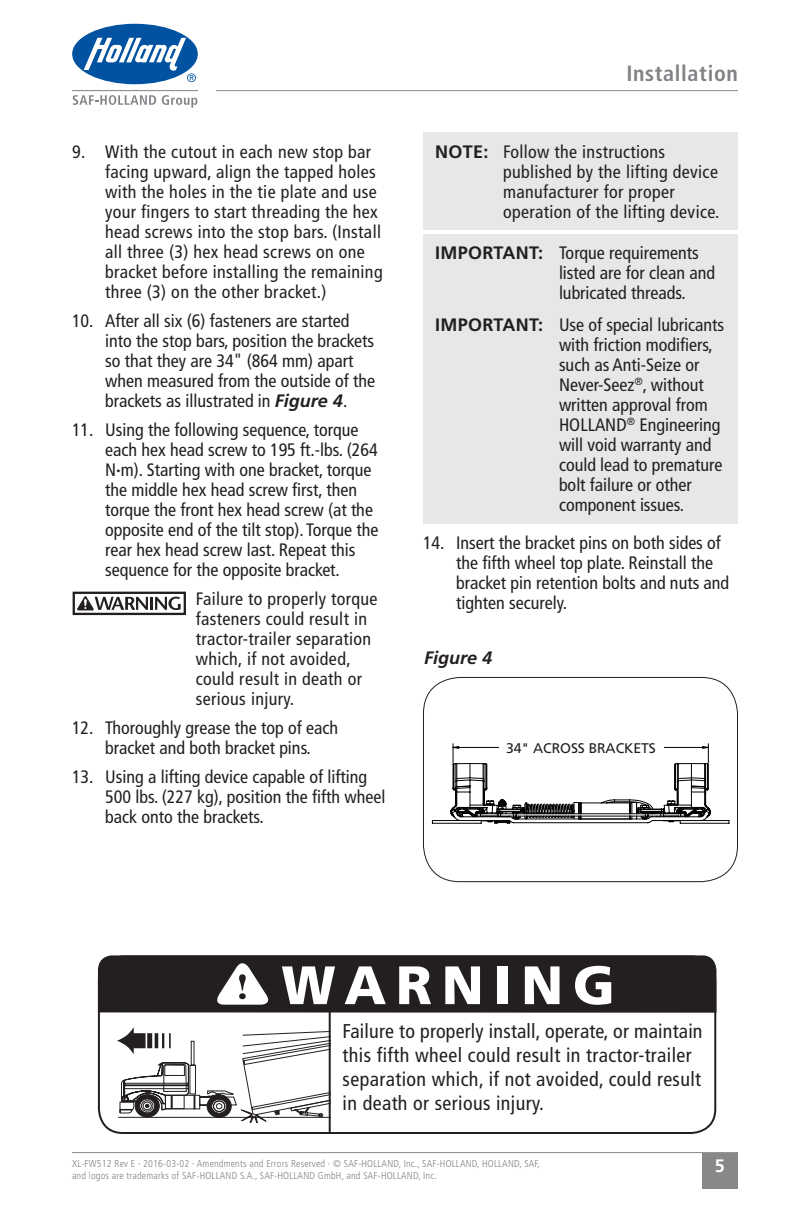
<style>
.page{position:relative;width:792px;height:1224px;background:#fff}
.page>*{position:absolute;margin:0;border:0;box-sizing:border-box;transform-origin:0 0}
.t1{font:900 54px "Frutiger LT Std";letter-spacing:.18em;color:#fff}
._7a_Primary_Page_Tit{font:700 condensed 22px "Frutiger LT Std";letter-spacing:.03em;color:#808285}
.t2{font:condensed 20px/24px "Frutiger LT Std";letter-spacing:.02em;color:#231f20}
._13_Numbered_Text{font:condensed 18px/20px "Frutiger LT Std";color:#231f20}
._13_Numbered_Text-2{font:condensed 18px/20px "Frutiger LT Std";letter-spacing:.02em;color:#231f20}
._12_Important_Copy{font:condensed 18px/20px "Frutiger LT Std";color:#231f20}
._11_Notes_Copy{font:condensed 18px/20px "Frutiger LT Std";letter-spacing:.02em;color:#231f20}
.t3{font:italic 700 18px "Frutiger LT Std";color:#231f20}
._2_Page_Number{font:700 18px "Frutiger LT Std";color:#fff}
._16_Graphic_Callouts{font:14px "Frutiger LT Std";letter-spacing:-.005em;color:#231f20}
.t4{font:300 condensed 10px/12px "Frutiger LT Std";letter-spacing:.02em;color:#808285}
.s1{font-weight:700;font-style:italic;font-stretch:normal}
.s2{font-weight:700}
.s3{font-weight:700;font-stretch:normal}
</style>
<div class="page">
<div style="left:72px;top:24px;width:126px;height:60px;background:#0152a1;border-radius:50%"></div>
<svg style="left:84px;top:38px;width:112px;height:44px"></svg>
<svg style="left:73px;top:95px;width:83px;height:10px"></svg>
<svg style="left:162px;top:95px;width:35px;height:13px"></svg>
<hr style="left:72px;top:90px;width:126px;height:1px;background:#808285">
<hr style="left:216px;top:90px;width:522px;height:1px;background:#878888">
<hr style="left:72px;top:1152px;width:666px;height:1px;background:#878888">
<div style="left:702px;top:1153px;width:36px;height:36px;background:#878888"></div>
<div style="left:423px;top:132px;width:315px;height:98px;background:#e6e7e9"></div>
<div style="left:423px;top:235px;width:315px;height:289px;background:#e6e7e9"></div>
<svg style="left:432px;top:743px;width:298px;height:81px"></svg>
<div style="left:423px;top:677px;width:315px;height:205px;border:1px solid #231f20;border-radius:36px"></div>
<div style="left:499px;top:740px;width:164px;height:15px;background:#fff"></div>
<div style="left:73px;top:592px;width:113px;height:23px;border:2px solid #231f20"></div>
<svg style="left:77px;top:596px;width:104px;height:14px"></svg>
<div style="left:98px;top:955px;width:618px;height:179px;border:2px solid #231f20;border-radius:24px"></div>
<hr style="left:329px;top:1011px;width:2px;height:122px;background:#231f20">
<svg style="left:98px;top:955px;width:618px;height:58px;background:#2d292a"></svg>
<svg style="left:117px;top:1027px;width:212px;height:96px"></svg>
<div style="left:141px;top:1100px;width:12px;height:11px;border:1px solid #231f20;border-radius:50%"></div>
<p class="_13_Numbered_Text-2" style="left:105px;top:141px;width:279px;text-indent:-33px">9. With the cutout in each new stop bar facing upward, align the tapped holes with the holes in the tie plate and use your fingers to start threading the hex head screws into the stop bars. (Install all three (3) hex head screws on one bracket before installing the remaining three (3) on the other bracket.)</p>
<p class="_13_Numbered_Text" style="left:105px;top:310px;width:271px;text-indent:-33px">10. After all six (6) fasteners are started into the stop bars, position the brackets so that they are 34" (864 mm) apart when measured from the outside of the brackets as illustrated in <span class="s1">Figure 4</span>.</p>
<p class="_13_Numbered_Text" style="left:105px;top:419px;width:275px;text-indent:-33px">11. Using the following sequence, torque each hex head screw to 195 ft.-lbs. (264<br>N<span class="s2">·</span>m). Starting with one bracket, torque the middle hex head screw first, then torque the front hex head screw (at the opposite end of the tilt stop). Torque the rear hex head screw last. Repeat this sequence for the opposite bracket.</p>
<p class="_13_Numbered_Text-2" style="left:196px;top:588px;width:183px">Failure to properly torque fasteners could result in tractor-trailer separation which, if not avoided, could result in death or serious injury.</p>
<p class="_13_Numbered_Text" style="left:72px;top:717px;width:268px;text-align:center">12. Thoroughly grease the top of each bracket and both bracket pins.</p>
<p class="_13_Numbered_Text" style="left:105px;top:766px;width:282px;text-indent:-33px">13. Using a lifting device capable of lifting<br>500 lbs. (227 kg), position the fifth wheel back onto the brackets.</p>
<p class="_7a_Primary_Page_Tit" style="left:626px;top:61px;width:113px">Installation</p>
<p class="_11_Notes_Copy" style="left:503px;top:141px;width:218px;text-indent:-68px"><span class="s3">NOTE:</span> Follow the instructions published by the lifting device manufacturer for proper operation of the lifting device.</p>
<p class="_12_Important_Copy" style="left:559px;top:243px;width:158px;text-indent:-124px"><span class="s3">IMPORTANT:</span> Torque requirements listed are for clean and lubricated threads.</p>
<p class="_12_Important_Copy" style="left:559px;top:315px;width:167px;text-indent:-124px"><span class="s3">IMPORTANT:</span> Use of special lubricants with friction modifiers, such as Anti-Seize or<br>Never-Seez<sup>®</sup>, without written approval from<br>HOLLAND<sup>®</sup> Engineering will void warranty and could lead to premature bolt failure or other component issues.</p>
<p class="_13_Numbered_Text" style="left:456px;top:533px;width:275px;text-indent:-33px">14. Insert the bracket pins on both sides of the fifth wheel top plate. Reinstall the bracket pin retention bolts and nuts and tighten securely.</p>
<p class="t3" style="left:424px;top:648px;width:70px">Figure 4</p>
<p class="_16_Graphic_Callouts" style="left:506px;top:740px;width:151px">34" ACROSS BRACKETS</p>
<p class="t1" style="left:281px;top:953px;width:335px">WARNING</p>
<p class="t2" style="left:343px;top:1019px;width:361px">Failure to properly install, operate, or maintain this fifth wheel could result in tractor-trailer separation which, if not avoided, could result in death or serious injury.</p>
<p class="t4" style="left:72px;top:1157px;width:469px">XL-FW512 Rev E · 2016-03-02 · Amendments and Errors Reserved · © SAF-HOLLAND, Inc., SAF-HOLLAND, HOLLAND, SAF, and logos are trademarks of SAF-HOLLAND S.A., SAF-HOLLAND GmbH, and SAF-HOLLAND, Inc.</p>
<p class="_2_Page_Number" style="left:715px;top:1155px;width:12px">5</p>
</div>
